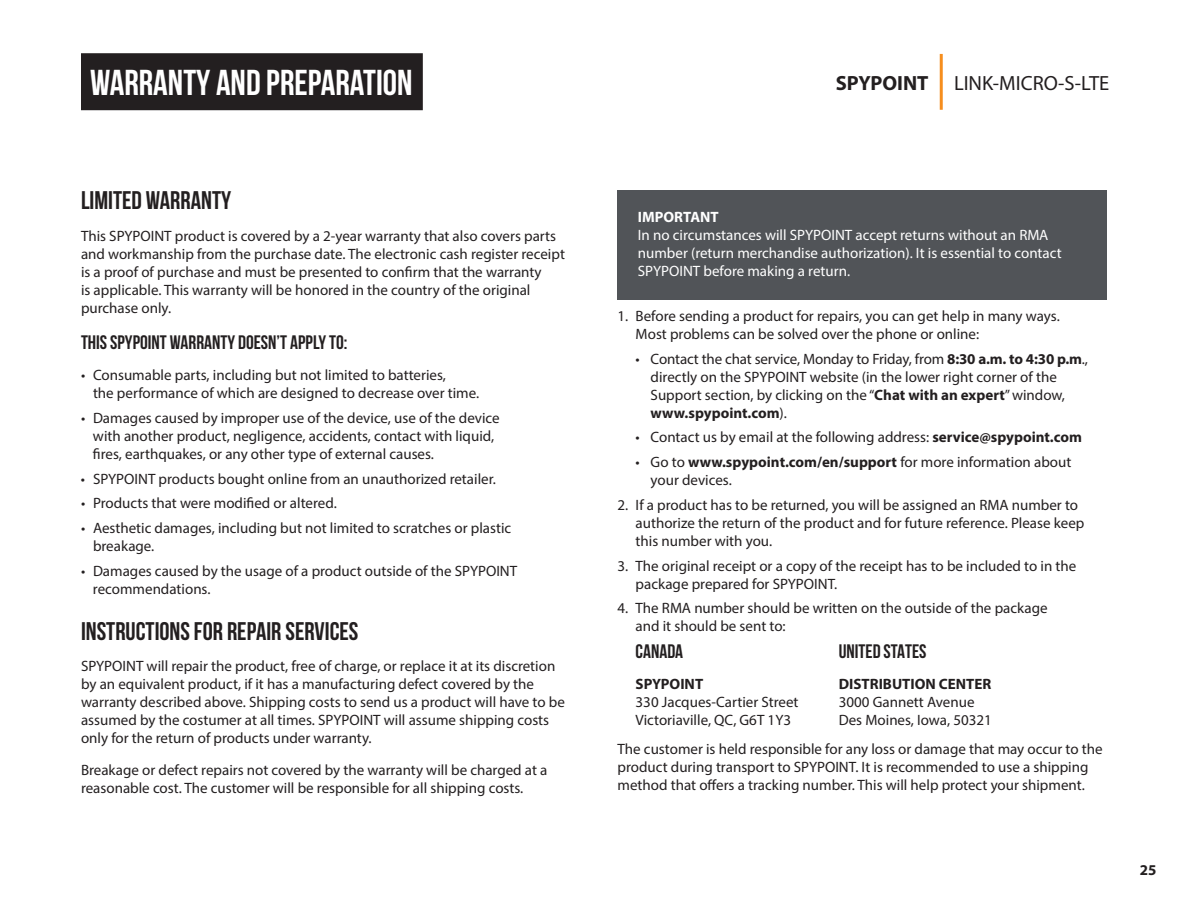
<style>
.page{position:relative;width:1188px;height:918px;background:#fff}
.page>*{position:absolute;margin:0;border:0;box-sizing:border-box;transform-origin:0 0}
.t1{font:700 36px "Bebas Neue";color:#fff}
.t2{font:700 25.5px "Bebas Neue";color:#231f20}
.t3{font:20.55px "Myriad Pro";color:#231f20}
.t4{font:700 20.55px "Myriad Pro";color:#231f20}
.t5{font:700 19.5px "Bebas Neue";color:#231f20}
.t6{font:15px/18px "Myriad Pro";color:#231f20}
.t7{font:15px/18px "Myriad Pro";color:#fff}
.t8{font:700 15px "Myriad Pro";color:#231f20}
.t9{font:700 15px "Myriad Pro";color:#fff}
.s1{font-weight:700}
</style>
<div class="page">
<hr style="left:940px;top:54px;width:3px;height:56px;background:#f68e1e">
<div style="left:618px;top:190px;width:489px;height:110px;background:#515458"></div>
<div style="left:81px;top:53px;width:342px;height:57px;background:#231f20"></div>
<h1 class="t1" style="left:90px;top:63px;width:324px">WARRANTY AND PREPARATION</h1>
<h2 class="t2" style="left:81px;top:186px;width:152px">LIMITED WARRANTY</h2>
<p class="t6" style="left:81px;top:226px;width:485px">This SPYPOINT product is covered by a 2-year warranty that also covers parts and workmanship from the purchase date. The electronic cash register receipt is a proof of purchase and must be presented to confirm that the warranty<br>is applicable. This warranty will be honored in the country of the original purchase only.</p>
<h3 class="t5" style="left:81px;top:331px;width:268px">THIS SPYPOINT WARRANTY DOESN’T APPLY TO:</h3>
<p class="t6" style="left:93px;top:366px;width:388px;text-indent:-12px">• Consumable parts, including but not limited to batteries,<br>the performance of which are designed to decrease over time.</p>
<p class="t6" style="left:93px;top:409px;width:408px;text-indent:-12px">• Damages caused by improper use of the device, use of the device with another product, negligence, accidents, contact with liquid, fires, earthquakes, or any other type of external causes.</p>
<p class="t6" style="left:81px;top:469px;width:416px">• SPYPOINT products bought online from an unauthorized retailer.</p>
<p class="t6" style="left:81px;top:494px;width:257px">• Products that were modified or altered.</p>
<p class="t6" style="left:93px;top:519px;width:420px;text-indent:-12px">• Aesthetic damages, including but not limited to scratches or plastic breakage.</p>
<p class="t6" style="left:93px;top:562px;width:426px;text-indent:-12px">• Damages caused by the usage of a product outside of the SPYPOINT recommendations.</p>
<h2 class="t2" style="left:81px;top:617px;width:279px">INSTRUCTIONS FOR REPAIR SERVICES</h2>
<p class="t6" style="left:81px;top:657px;width:485px">SPYPOINT will repair the product, free of charge, or replace it at its discretion by an equivalent product, if it has a manufacturing defect covered by the warranty described above. Shipping costs to send us a product will have to be assumed by the costumer at all times. SPYPOINT will assume shipping costs only for the return of products under warranty.</p>
<p class="t6" style="left:81px;top:760px;width:468px">Breakage or defect repairs not covered by the warranty will be charged at a reasonable cost. The customer will be responsible for all shipping costs.</p>
<h3 class="t4" style="left:836px;top:69px;width:94px">SPYPOINT</h3>
<h3 class="t3" style="left:954px;top:70px;width:157px">LINK-MICRO-S-LTE</h3>
<p class="t9" style="left:638px;top:207px;width:82px">IMPORTANT</p>
<p class="t7" style="left:638px;top:226px;width:425px">In no circumstances will SPYPOINT accept returns without an RMA number (return merchandise authorization). It is essential to contact<br>SPYPOINT before making a return.</p>
<p class="t6" style="left:636px;top:307px;width:426px;text-indent:-18px">1. Before sending a product for repairs, you can get help in many ways.<br>Most problems can be solved over the phone or online:</p>
<p class="t6" style="left:651px;top:349px;width:439px;text-indent:-15px">• Contact the chat service, Monday to Friday, from <span class="s1">8:30 a.m. to 4:30 p.m</span>., directly on the SPYPOINT website (in the lower right corner of the Support section, by clicking on the “<span class="s1">Chat with an expert</span>” window, <span class="s1">www.spypoint.com</span>).</p>
<p class="t6" style="left:636px;top:428px;width:448px">• Contact us by email at the following address: <span class="s1">service@spypoint.com</span></p>
<p class="t6" style="left:651px;top:453px;width:422px;text-indent:-15px">• Go to <span class="s1">www.spypoint.com/en/support</span> for more information about your devices.</p>
<p class="t6" style="left:636px;top:496px;width:450px;text-indent:-18px">2. If a product has to be returned, you will be assigned an RMA number to authorize the return of the product and for future reference. Please keep this number with you.</p>
<p class="t6" style="left:636px;top:556px;width:442px;text-indent:-18px">3. The original receipt or a copy of the receipt has to be included to in the package prepared for SPYPOINT.</p>
<p class="t6" style="left:636px;top:599px;width:413px;text-indent:-18px">4. The RMA number should be written on the outside of the package and it should be sent to:</p>
<h3 class="t5" style="left:636px;top:641px;width:49px">CANADA</h3>
<p class="t8" style="left:636px;top:675px;width:69px">SPYPOINT</p>
<p class="t6" style="left:636px;top:693px;width:164px">330 Jacques-Cartier Street<br>Victoriaville, QC, G6T 1Y3</p>
<h3 class="t5" style="left:839px;top:641px;width:89px">UNITED STATES</h3>
<p class="t8" style="left:839px;top:675px;width:154px">DISTRIBUTION CENTER</p>
<p class="t6" style="left:839px;top:693px;width:155px">3000 Gannett Avenue<br>Des Moines, Iowa, 50321</p>
<p class="t6" style="left:618px;top:739px;width:486px">The customer is held responsible for any loss or damage that may occur to the product during transport to SPYPOINT. It is recommended to use a shipping method that offers a tracking number. This will help protect your shipment.</p>
<p class="t8" style="left:1140px;top:860px;width:18px">25</p>
</div>
